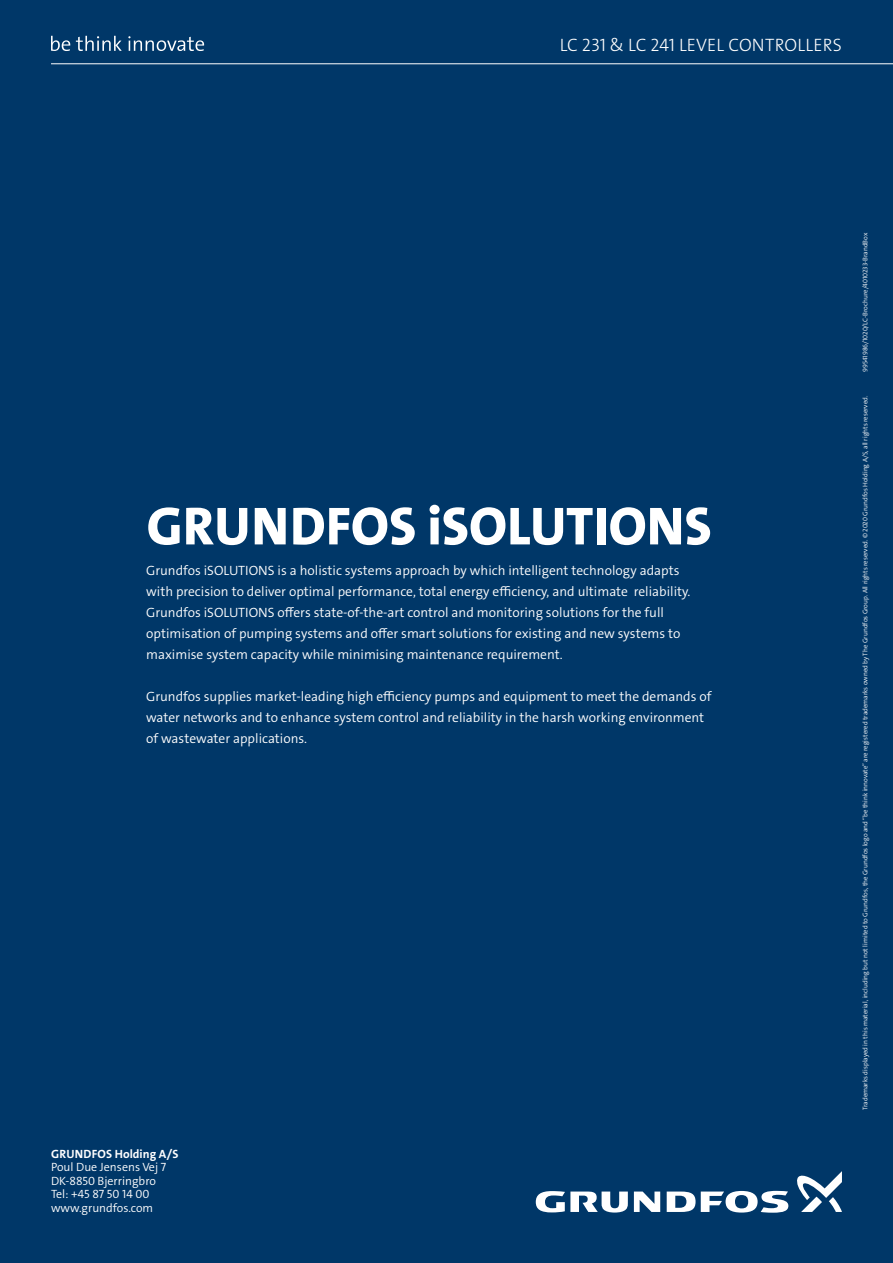
<style>
.page{position:relative;width:893px;height:1263px;background:#003768}
.page>*{position:absolute;margin:0;border:0;box-sizing:border-box;transform-origin:0 0}
.t1{font:54px "Grundfos The Sans V2 OT 8 XB";letter-spacing:.005em;color:#fff}
.t2{font:18px "Grundfos The Sans V2 OT 3 L";letter-spacing:.015em;color:#fff}
.t3{font:13.5px/21px "Grundfos The Sans V2 OT 4 SL";color:#fff}
.t4{font:12px/13.5px "Grundfos The Sans V2 OT 4 SL";color:#fff}
.t5{font:12px "Grundfos The Sans V2 OT 7 B";letter-spacing:.01em;color:#fff}
.t6{font:6.75px "Grundfos The Sans V2 OT 4 SL";color:#fff}
</style>
<div class="page">
<hr style="left:51px;top:63px;width:842px;height:1px;background:#fff">
<svg style="left:634px;top:1191px;width:26px;height:21px"></svg>
<svg style="left:536px;top:1191px;width:92px;height:21px"></svg>
<svg style="left:667px;top:1191px;width:121px;height:22px"></svg>
<svg style="left:797px;top:1171px;width:45px;height:41px"></svg>
<svg style="left:51px;top:36px;width:19px;height:15px"></svg>
<svg style="left:76px;top:36px;width:46px;height:15px"></svg>
<svg style="left:128px;top:36px;width:76px;height:15px"></svg>
<h2 class="t2" style="left:560px;top:33px;width:284px">LC 231 &amp; LC 241 LEVEL CONTROLLERS</h2>
<h1 class="t1" style="left:147px;top:491px;width:567px">GRUNDFOS iSOLUTIONS</h1>
<p class="t3" style="left:146px;top:560px;width:546px">Grundfos iSOLUTIONS is a holistic systems approach by which intelligent technology adapts with precision to deliver optimal performance, total energy efficiency, and ultimate reliability.<br>Grundfos iSOLUTIONS offers state-of-the-art control and monitoring solutions for the full optimisation of pumping systems and offer smart solutions for existing and new systems to maximise system capacity while minimising maintenance requirement.</p>
<p class="t3" style="left:146px;top:686px;width:567px">Grundfos supplies market-leading high efficiency pumps and equipment to meet the demands of water networks and to enhance system control and reliability in the harsh working environment of wastewater applications.</p>
<p class="t5" style="left:51px;top:1146px;width:129px">GRUNDFOS Holding A/S</p>
<p class="t4" style="left:51px;top:1161px;width:117px">Poul Due Jensens Vej 7<br>DK-8850 Bjerringbro<br>Tel: +45 87 50 14 00 www.grundfos.com</p>
<p class="t6" style="left:861px;top:372px;width:141px;rotate:-90deg">99541986/1020/LC-Brochure/4010233-BrandBox</p>
<p class="t6" style="left:861px;top:1110px;width:715px;rotate:-90deg">Trademarks displayed in this material, including but not limited to Grundfos, the Grundfos logo and “be think innovate” are registered trademarks owned by The Grundfos Group. All rights reserved. © 2020 Grundfos Holding A/S, all rights reserved.</p>
</div>
